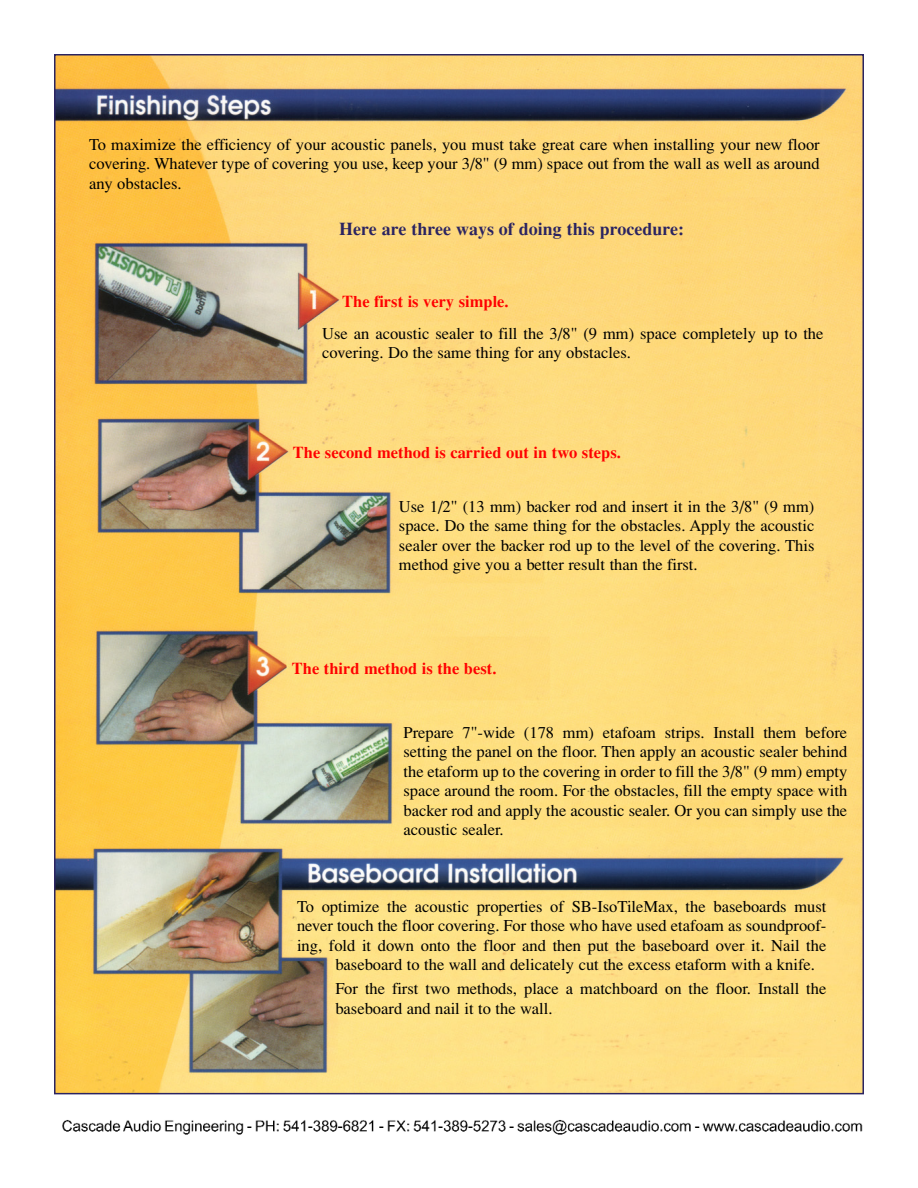
<style>
.page{position:relative;width:918px;height:1188px;background:#fff}
.page>*{position:absolute;margin:0;border:0;box-sizing:border-box;transform-origin:0 0}
.t1{font:700 18px "Times";color:#2b2461}
.t2{font:16.5px/19.5px "Times";color:#000;text-align:justify}
.t3{font:700 16.5px "Times";color:#f00}
</style>
<div class="page">
<img style="left:57px;top:57px;width:804px;height:1034px">
<img style="left:62px;top:1120px;width:801px;height:15px">
<p class="t2" style="left:89px;top:136px;width:732px">To maximize the efficiency of your acoustic panels, you must take great care when installing your new floor covering. Whatever type of covering you use, keep your 3/8" (9 mm) space out from the wall as well as around any obstacles.</p>
<p class="t1" style="left:339px;top:222px;width:346px">Here are three ways of doing this procedure:</p>
<p class="t3" style="left:342px;top:295px;width:168px">The first is very simple.</p>
<p class="t2" style="left:322px;top:325px;width:503px">Use an acoustic sealer to fill the 3/8" (9 mm) space completely up to the covering. Do the same thing for any obstacles.</p>
<p class="t3" style="left:293px;top:446px;width:330px">The second method is carried out in two steps.</p>
<p class="t2" style="left:399px;top:498px;width:417px">Use 1/2" (13 mm) backer rod and insert it in the 3/8" (9 mm) space. Do the same thing for the obstacles. Apply the acoustic sealer over the backer rod up to the level of the covering. This method give you a better result than the first.</p>
<p class="t3" style="left:292px;top:662px;width:206px">The third method is the best.</p>
<p class="t2" style="left:404px;top:724px;width:445px">Prepare 7"-wide (178 mm) etafoam strips. Install them before setting the panel on the floor. Then apply an acoustic sealer behind the etaform up to the covering in order to fill the 3/8" (9 mm) empty space around the room. For the obstacles, fill the empty space with backer rod and apply the acoustic sealer. Or you can simply use the acoustic sealer.</p>
<p class="t2" style="left:297px;top:898px;width:531px">To optimize the acoustic properties of SB-IsoTileMax, the baseboards must</p>
<p class="t2" style="left:297px;top:918px;width:531px">never touch the floor covering. For those who have used etafoam as soundproof-</p>
<p class="t2" style="left:297px;top:937px;width:531px">ing, fold it down onto the floor and then put the baseboard over it. Nail the</p>
<p class="t2" style="left:335px;top:957px;width:481px">baseboard to the wall and delicately cut the excess etaform with a knife.</p>
<p class="t2" style="left:335px;top:981px;width:493px">For the first two methods, place a matchboard on the floor. Install the baseboard and nail it to the wall.</p>
</div>
